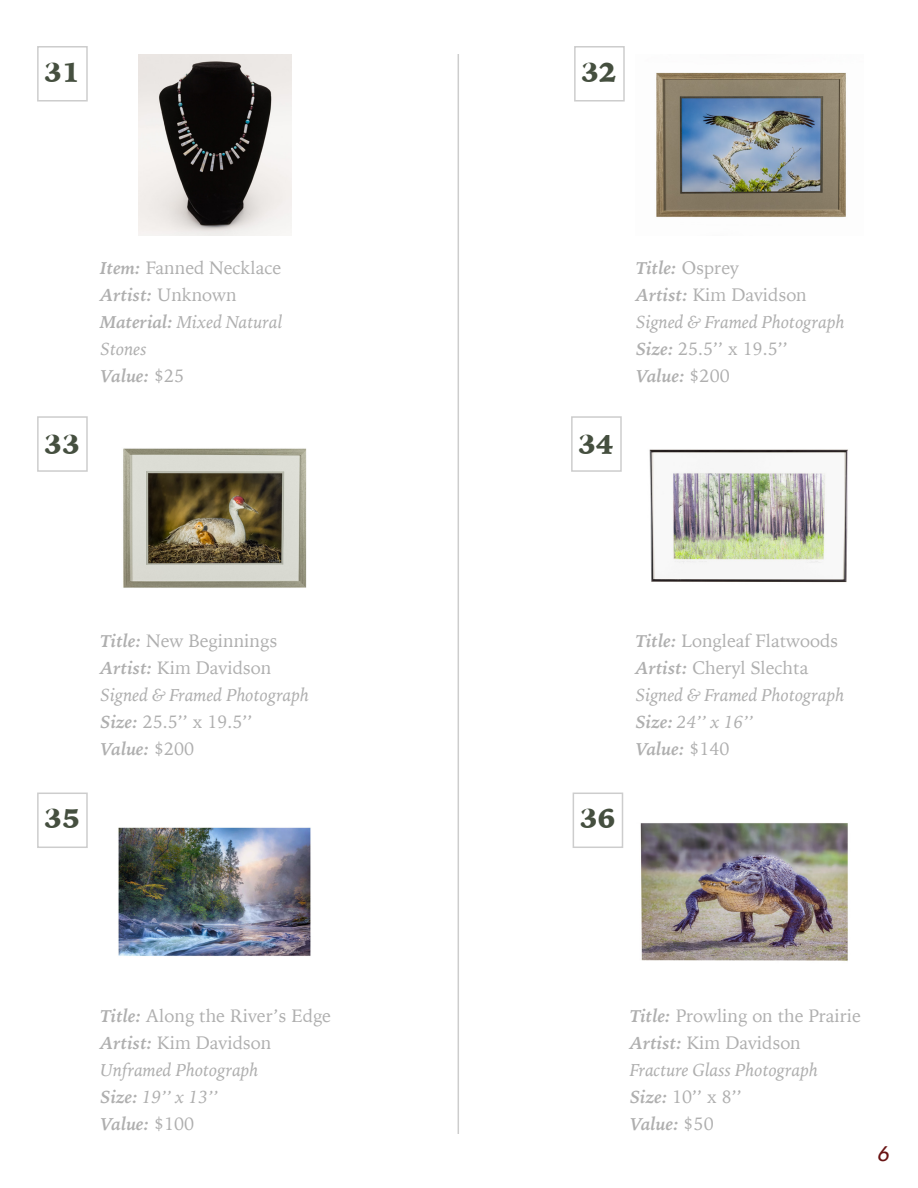
<style>
.page{position:relative;width:918px;height:1188px;background:#fff}
.page>*{position:absolute;margin:0;border:0;box-sizing:border-box;transform-origin:0 0}
.t1{font:900 27px "Iowan Old Style";color:#454f3f}
.t2{font:italic 500 21px "Avenir";color:#691414}
.t3{font:18px "Iowan Old Style";color:#afafaf}
.t4{font:italic 18px/27px "Iowan Old Style";color:#afafaf}
.t5{font:italic 700 18px "Iowan Old Style";color:#afafaf}
.s1{font-weight:700;font-style:italic}
.s2{font-weight:400;font-style:normal}
.s3{font-weight:700}
</style>
<div class="page">
<img style="left:138px;top:54px;width:154px;height:181px">
<img style="left:656px;top:72px;width:190px;height:145px">
<img style="left:123px;top:448px;width:184px;height:140px">
<hr style="left:458px;top:54px;width:1px;height:1080px;background:#cdcdcd">
<img style="left:649px;top:449px;width:199px;height:134px">
<img style="left:118px;top:827px;width:193px;height:129px">
<div style="left:37px;top:46px;width:51px;height:56px;border:2px solid #cdcdcd"></div>
<div style="left:37px;top:416px;width:51px;height:56px;border:2px solid #cdcdcd"></div>
<div style="left:574px;top:46px;width:51px;height:56px;border:2px solid #cdcdcd"></div>
<div style="left:571px;top:416px;width:51px;height:56px;border:2px solid #cdcdcd"></div>
<div style="left:37px;top:793px;width:51px;height:55px;border:2px solid #cdcdcd"></div>
<div style="left:573px;top:793px;width:50px;height:55px;border:2px solid #cdcdcd"></div>
<img style="left:640px;top:823px;width:208px;height:138px">
<p class="t1" style="left:44px;top:54px;width:37px">31</p>
<p class="t1" style="left:44px;top:426px;width:37px">33</p>
<p class="t3" style="left:100px;top:251px;width:182px"><span class="s1">Item:</span> Fanned Necklace</p>
<p class="t5" style="left:100px;top:278px;width:138px">Artist: <span class="s2">Unknown</span></p>
<p class="t4" style="left:100px;top:307px;width:184px"><span class="s3">Material:</span> Mixed Natural<br>Stones</p>
<p class="t5" style="left:100px;top:359px;width:85px">Value: <span class="s2">$25</span></p>
<p class="t1" style="left:581px;top:54px;width:37px">32</p>
<p class="t1" style="left:578px;top:426px;width:37px">34</p>
<p class="t5" style="left:636px;top:251px;width:105px">Title: <span class="s2">Osprey</span></p>
<p class="t3" style="left:636px;top:278px;width:173px"><span class="s1">Artist:</span> Kim Davidson</p>
<p class="t4" style="left:636px;top:307px;width:210px">Signed &amp; Framed Photograph</p>
<p class="t3" style="left:636px;top:332px;width:154px"><span class="s1">Size:</span> 25.5’’ x 19.5’’</p>
<p class="t5" style="left:636px;top:359px;width:95px">Value: <span class="s2">$200</span></p>
<p class="t3" style="left:100px;top:625px;width:179px"><span class="s1">Title:</span> New Beginnings</p>
<p class="t3" style="left:100px;top:652px;width:173px"><span class="s1">Artist:</span> Kim Davidson</p>
<p class="t4" style="left:100px;top:681px;width:210px">Signed &amp; Framed Photograph</p>
<p class="t3" style="left:100px;top:706px;width:154px"><span class="s1">Size:</span> 25.5’’ x 19.5’’</p>
<p class="t5" style="left:100px;top:733px;width:95px">Value: <span class="s2">$200</span></p>
<p class="t3" style="left:635px;top:625px;width:204px"><span class="s1">Title:</span> Longleaf Flatwoods</p>
<p class="t3" style="left:635px;top:652px;width:174px"><span class="s1">Artist:</span> Cheryl Slechta</p>
<p class="t4" style="left:635px;top:681px;width:210px">Signed &amp; Framed Photograph</p>
<p class="t4" style="left:635px;top:708px;width:120px"><span class="s3">Size:</span> 24’’ x 16’’</p>
<p class="t5" style="left:635px;top:733px;width:95px">Value: <span class="s2">$140</span></p>
<p class="t1" style="left:44px;top:801px;width:37px">35</p>
<p class="t1" style="left:580px;top:801px;width:37px">36</p>
<p class="t3" style="left:100px;top:1000px;width:232px"><span class="s1">Title:</span> Along the River’s Edge</p>
<p class="t3" style="left:100px;top:1027px;width:173px"><span class="s1">Artist:</span> Kim Davidson</p>
<p class="t4" style="left:100px;top:1056px;width:160px">Unframed Photograph</p>
<p class="t4" style="left:100px;top:1083px;width:120px"><span class="s3">Size:</span> 19’’ x 13’’</p>
<p class="t5" style="left:100px;top:1108px;width:95px">Value: <span class="s2">$100</span></p>
<p class="t3" style="left:630px;top:1000px;width:233px"><span class="s1">Title:</span> Prowling on the Prairie</p>
<p class="t3" style="left:630px;top:1027px;width:173px"><span class="s1">Artist:</span> Kim Davidson</p>
<p class="t4" style="left:630px;top:1056px;width:190px">Fracture Glass Photograph</p>
<p class="t3" style="left:630px;top:1081px;width:114px"><span class="s1">Size:</span> 10’’ x 8’’</p>
<p class="t5" style="left:630px;top:1108px;width:85px">Value: <span class="s2">$50</span></p>
<p class="t2" style="left:877px;top:1141px;width:13px">6</p>
</div>
